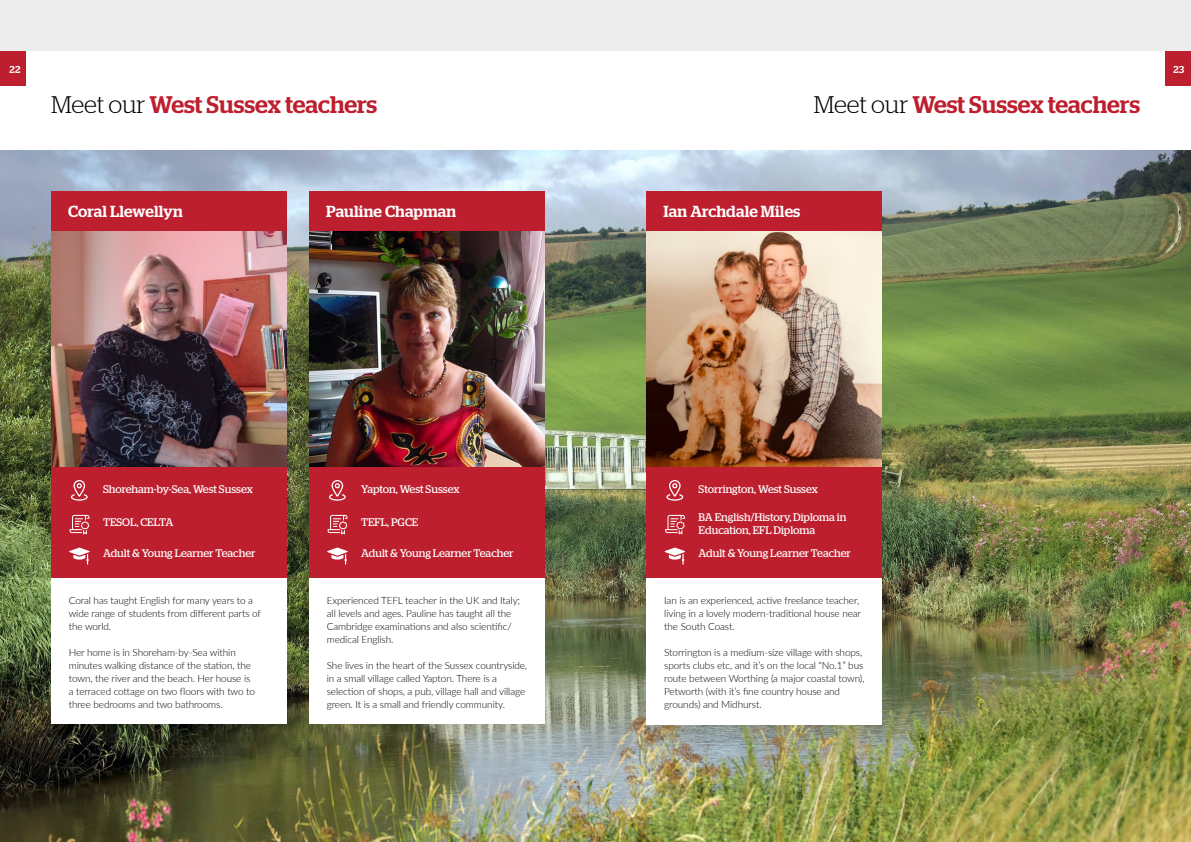
<style>
.page{position:relative;width:1191px;height:842px;background:#ededed}
.page>*{position:absolute;margin:0;border:0;box-sizing:border-box;transform-origin:0 0}
.Page_Headings{font:500 24px "Stag";color:#bd1f2e}
.Teacher_Name{font:500 16px "Stag";letter-spacing:.01em;color:#fff}
.Teacher_Creds{font:11px/13.2px "Stag";color:#fff}
.Body_Paragraph{font:300 10px/13px "Lato";letter-spacing:-.01em;color:#000}
.t1{font:500 10px "Stag";color:#fff}
.s1{font-weight:300;color:#000}
</style>
<div class="page">
<div style="left:0;top:51px;width:1191px;height:102px;background:#fff"></div>
<img style="left:0;top:150px;width:1191px;height:692px">
<div style="left:51px;top:426px;width:235px;height:298px;background:#fff"></div>
<div style="left:51px;top:191px;width:235px;height:387px;background:#bd1f2e"></div>
<img style="left:51px;top:231px;width:235px;height:235px">
<svg style="left:69px;top:547px;width:21px;height:18px"></svg>
<svg style="left:71px;top:480px;width:17px;height:21px"></svg>
<svg style="left:70px;top:515px;width:19px;height:19px"></svg>
<div style="left:646px;top:425px;width:236px;height:300px;background:#fff"></div>
<div style="left:646px;top:191px;width:236px;height:387px;background:#bd1f2e"></div>
<img style="left:646px;top:231px;width:236px;height:235px">
<svg style="left:664px;top:547px;width:21px;height:18px"></svg>
<svg style="left:666px;top:480px;width:17px;height:21px"></svg>
<svg style="left:665px;top:515px;width:20px;height:19px"></svg>
<div style="left:309px;top:411px;width:235px;height:313px;background:#fff"></div>
<div style="left:309px;top:191px;width:235px;height:387px;background:#bd1f2e"></div>
<img style="left:309px;top:231px;width:235px;height:235px">
<svg style="left:327px;top:547px;width:21px;height:18px"></svg>
<svg style="left:329px;top:480px;width:17px;height:21px"></svg>
<svg style="left:328px;top:515px;width:19px;height:19px"></svg>
<div style="left:0;top:51px;width:26px;height:35px;background:#bd1f2e"></div>
<div style="left:1165px;top:51px;width:26px;height:35px;background:#bd1f2e"></div>
<p class="t1" style="left:10px;top:64px;width:12px">22</p>
<p class="t1" style="left:1173px;top:64px;width:12px">23</p>
<p class="Page_Headings" style="left:51px;top:90px;width:328px"><span class="s1">Meet our</span> West Sussex teachers</p>
<p class="Page_Headings" style="left:814px;top:90px;width:328px"><span class="s1">Meet our</span> West Sussex teachers</p>
<p class="Teacher_Name" style="left:68px;top:202px;width:116px">Coral Llewellyn</p>
<p class="Teacher_Name" style="left:326px;top:202px;width:132px">Pauline Chapman</p>
<p class="Teacher_Name" style="left:663px;top:202px;width:138px">Ian Archdale Miles</p>
<p class="Teacher_Creds" style="left:103px;top:482px;width:151px">Shoreham-by-Sea, West Sussex</p>
<p class="Teacher_Creds" style="left:361px;top:482px;width:100px">Yapton, West Sussex</p>
<p class="Teacher_Creds" style="left:698px;top:482px;width:121px">Storrington, West Sussex</p>
<p class="Teacher_Creds" style="left:103px;top:516px;width:72px">TESOL, CELTA</p>
<p class="Teacher_Creds" style="left:103px;top:547px;width:154px">Adult &amp; Young Learner Teacher</p>
<p class="Teacher_Creds" style="left:361px;top:516px;width:59px">TEFL, PGCE</p>
<p class="Teacher_Creds" style="left:361px;top:547px;width:154px">Adult &amp; Young Learner Teacher</p>
<p class="Teacher_Creds" style="left:698px;top:510px;width:149px">BA English/History, Diploma in<br>Education, EFL Diploma</p>
<p class="Teacher_Creds" style="left:698px;top:547px;width:154px">Adult &amp; Young Learner Teacher</p>
<p class="Body_Paragraph" style="left:69px;top:594px;width:194px">Coral has taught English for many years to a wide range of students from different parts of the world.</p>
<p class="Body_Paragraph" style="left:69px;top:646px;width:188px">Her home is in Shoreham-by-Sea within minutes walking distance of the station, the town, the river and the beach. Her house is a terraced cottage on two floors with two to three bedrooms and two bathrooms.</p>
<p class="Body_Paragraph" style="left:327px;top:594px;width:195px">Experienced TEFL teacher in the UK and Italy; all levels and ages. Pauline has taught all the Cambridge examinations and also scientific/ medical English.</p>
<p class="Body_Paragraph" style="left:327px;top:659px;width:202px">She lives in the heart of the Sussex countryside, in a small village called Yapton. There is a selection of shops, a pub, village hall and village green. It is a small and friendly community.</p>
<p class="Body_Paragraph" style="left:664px;top:594px;width:198px">Ian is an experienced, active freelance teacher, living in a lovely modern-traditional house near the South Coast.</p>
<p class="Body_Paragraph" style="left:664px;top:646px;width:202px">Storrington is a medium-size village with shops, sports clubs etc, and it’s on the local “No.1” bus route between Worthing (a major coastal town), Petworth (with it’s fine country house and grounds) and Midhurst.</p>
</div>
